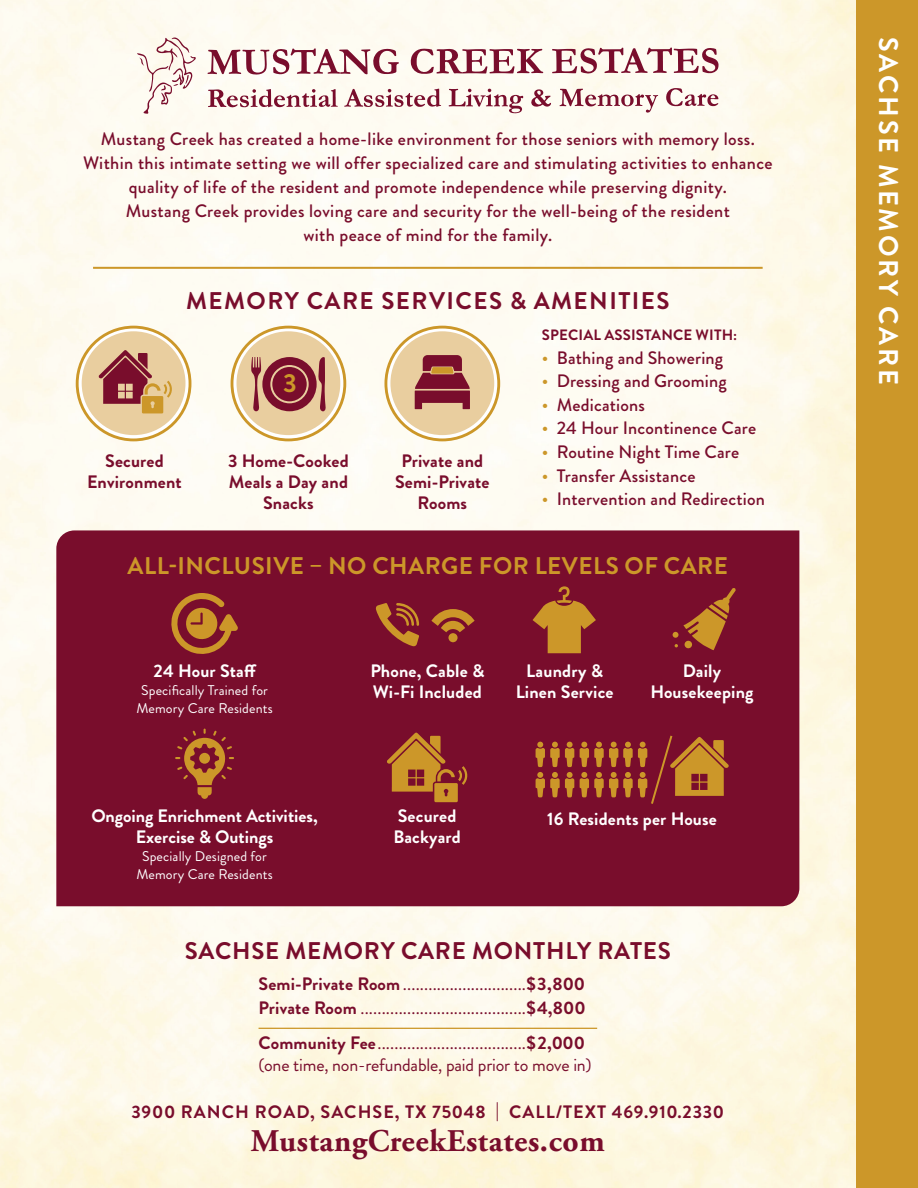
<style>
.page{position:relative;width:918px;height:1188px;background:#fff}
.page>*{position:absolute;margin:0;border:0;box-sizing:border-box;transform-origin:0 0}
.t1{font:700 31.5px "Adobe Garamond Pro";letter-spacing:.02em;color:#790d2c}
.t2{font:700 27px "Brandon Grotesque";letter-spacing:.1em;color:#fff}
.t3{font:700 26.1px "Brandon Grotesque";color:#cc9729}
.t4{font:700 24.15px "Brandon Grotesque";letter-spacing:.02em;color:#cc9729}
.t5{font:700 24.15px "Brandon Grotesque";letter-spacing:.03em;color:#790d2c}
.t6{font:700 24.15px "Brandon Grotesque";letter-spacing:.06em;color:#790d2c}
.t7{font:500 18px/24px "Brandon Grotesque";letter-spacing:.02em;color:#790d2c;text-align:center}
.t8{font:18px/24px "Brandon Grotesque";letter-spacing:-.01em;color:#790d2c}
.t9{font:700 18px/21px "Brandon Grotesque";letter-spacing:.01em;color:#fff}
.t10{font:700 18px/21px "Brandon Grotesque";letter-spacing:.01em;color:#790d2c;text-align:center}
.t11{font:700 18px "Brandon Grotesque";letter-spacing:.06em;color:#790d2c}
.t12{font:700 15px "Brandon Grotesque";letter-spacing:.01em;color:#790d2c}
.t13{font:14.1px/18.1px "Brandon Grotesque";letter-spacing:.01em;color:#fff;text-align:center}
.s1{color:#cc9729}
.s2{font-size:24px}
.s3{font-weight:700}
</style>
<div class="page">
<img style="left:0;top:0;width:857px;height:1188px">
<div style="left:56px;top:530px;width:743px;height:376px;background:#790d2c"></div>
<div style="left:857px;top:0;width:61px;height:1188px;background:#cc9729"></div>
<hr style="left:259px;top:1028px;width:338px;height:1px;background:#cc9729">
<svg style="left:137px;top:37px;width:582px;height:77px;fill:#fefbf1"></svg>
<hr style="left:93px;top:267px;width:670px;height:2px;background:#cc9729">
<svg style="left:77px;top:327px;width:113px;height:113px"></svg>
<div style="left:76px;top:326px;width:115px;height:115px;border:3px solid #cc9729;border-radius:50%"></div>
<div style="left:82px;top:331px;width:104px;height:104px;background:#e9ce9f;border-radius:50%"></div>
<svg style="left:232px;top:327px;width:113px;height:113px"></svg>
<div style="left:231px;top:326px;width:115px;height:115px;border:3px solid #cc9729;border-radius:50%"></div>
<div style="left:237px;top:331px;width:103px;height:104px;background:#e9ce9f;border-radius:50%"></div>
<svg style="left:251px;top:357px;width:75px;height:55px"></svg>
<svg style="left:386px;top:327px;width:113px;height:113px"></svg>
<div style="left:384px;top:326px;width:116px;height:115px;border:3px solid #cc9729;border-radius:50%"></div>
<div style="left:390px;top:331px;width:104px;height:104px;background:#e9ce9f;border-radius:50%"></div>
<svg style="left:415px;top:355px;width:55px;height:54px"></svg>
<svg style="left:673px;top:588px;width:63px;height:62px;background:#93392a"></svg>
<svg style="left:533px;top:586px;width:63px;height:67px;background:#a4542a"></svg>
<svg style="left:168px;top:593px;width:70px;height:64px;background:#9a442a"></svg>
<svg style="left:431px;top:609px;width:44px;height:23px"></svg>
<div style="left:448px;top:633px;width:10px;height:9px;background:#cc9729;border-radius:50%"></div>
<svg style="left:376px;top:603px;width:43px;height:44px;background:#99422a"></svg>
<svg style="left:387px;top:733px;width:82px;height:72px;background:#9d4a2a"></svg>
<svg style="left:98px;top:350px;width:74px;height:64px"></svg>
<svg style="left:175px;top:729px;width:59px;height:70px;background:#92372b"></svg>
<svg style="left:536px;top:742px;width:38px;height:55px;background:#9f4c2a"></svg>
<svg style="left:580px;top:733px;width:149px;height:73px;background:#973f2a"></svg>
<p class="t7" style="left:83px;top:128px;width:691px">Mustang Creek has created a home-like environment for those seniors with memory loss.<br>Within this intimate setting we will offer specialized care and stimulating activities to enhance quality of life of the resident and promote independence while preserving dignity.<br>Mustang Creek provides loving care and security for the well-being of the resident<br>with peace of mind for the family.</p>
<h3 class="t6" style="left:186px;top:284px;width:485px">MEMORY CARE SERVICES &amp; AMENITIES</h3>
<p class="t10" style="left:87px;top:450px;width:96px">Secured<br>Environment</p>
<h3 class="t3" style="left:283px;top:365px;width:15px">3</h3>
<p class="t10" style="left:228px;top:450px;width:122px">3 Home-Cooked<br>Meals a Day and<br>Snacks</p>
<p class="t10" style="left:395px;top:450px;width:96px">Private and<br>Semi-Private<br>Rooms</p>
<p class="t12" style="left:542px;top:325px;width:197px">SPECIAL ASSISTANCE WITH:</p>
<p class="t7" style="left:542px;top:346px;width:183px"><span class="s1">•</span> Bathing and Showering</p>
<p class="t7" style="left:542px;top:370px;width:186px"><span class="s1">•</span> Dressing and Grooming</p>
<p class="t7" style="left:542px;top:393px;width:105px"><span class="s1">•</span> Medications</p>
<p class="t7" style="left:542px;top:417px;width:216px"><span class="s1">•</span> 24 Hour Incontinence Care</p>
<p class="t7" style="left:542px;top:440px;width:199px"><span class="s1">•</span> Routine Night Time Care</p>
<p class="t7" style="left:542px;top:464px;width:155px"><span class="s1">•</span> Transfer Assistance</p>
<p class="t7" style="left:542px;top:487px;width:225px"><span class="s1">•</span> Intervention and Redirection</p>
<h3 class="t4" style="left:128px;top:549px;width:602px">ALL-INCLUSIVE – NO CHARGE FOR LEVELS OF CARE</h3>
<p class="t9" style="left:154px;top:660px;width:104px">24 Hour Staff</p>
<p class="t13" style="left:136px;top:681px;width:138px">Specifically Trained for<br>Memory Care Residents</p>
<p class="t9" style="left:370px;top:660px;width:116px">Phone, Cable &amp;<br>Wi-Fi Included</p>
<p class="t9" style="left:516px;top:660px;width:99px;text-align:center">Laundry &amp;<br>Linen Service</p>
<p class="t9" style="left:650px;top:660px;width:105px;text-align:center">Daily<br>Housekeeping</p>
<p class="t9" style="left:393px;top:805px;width:69px">Secured<br>Backyard</p>
<p class="t9" style="left:91px;top:805px;width:228px">Ongoing Enrichment Activities,</p>
<p class="t9" style="left:547px;top:808px;width:171px">16 Residents per House</p>
<p class="t9" style="left:136px;top:826px;width:139px">Exercise &amp; Outings</p>
<p class="t13" style="left:136px;top:847px;width:138px">Specially Designed for<br>Memory Care Residents</p>
<h3 class="t5" style="left:185px;top:934px;width:488px"><span class="s2">SACHSE</span> MEMORY CARE MONTHLY RATES</h3>
<p class="t8" style="left:259px;top:972px;width:329px"><span class="s3">Semi-Private Room</span>.............................<span class="s3">$3,800<br>Private Room</span> .......................................<span class="s3">$4,800</span></p>
<p class="t8" style="left:259px;top:1031px;width:335px;line-height:22.5px"><span class="s3">Community Fee</span>...................................<span class="s3">$2,000 </span>(one time, non-refundable, paid prior to move in)</p>
<p class="t11" style="left:131px;top:1099px;width:594px">3900 RANCH ROAD, SACHSE, TX 75048 | CALL/TEXT 469.910.2330</p>
<h1 class="t1" style="left:251px;top:1123px;width:355px">MustangCreekEstates.com</h1>
<h2 class="t2" style="left:907px;top:37px;width:349px;rotate:90deg">SACHSE MEMORY CARE</h2>
</div>
